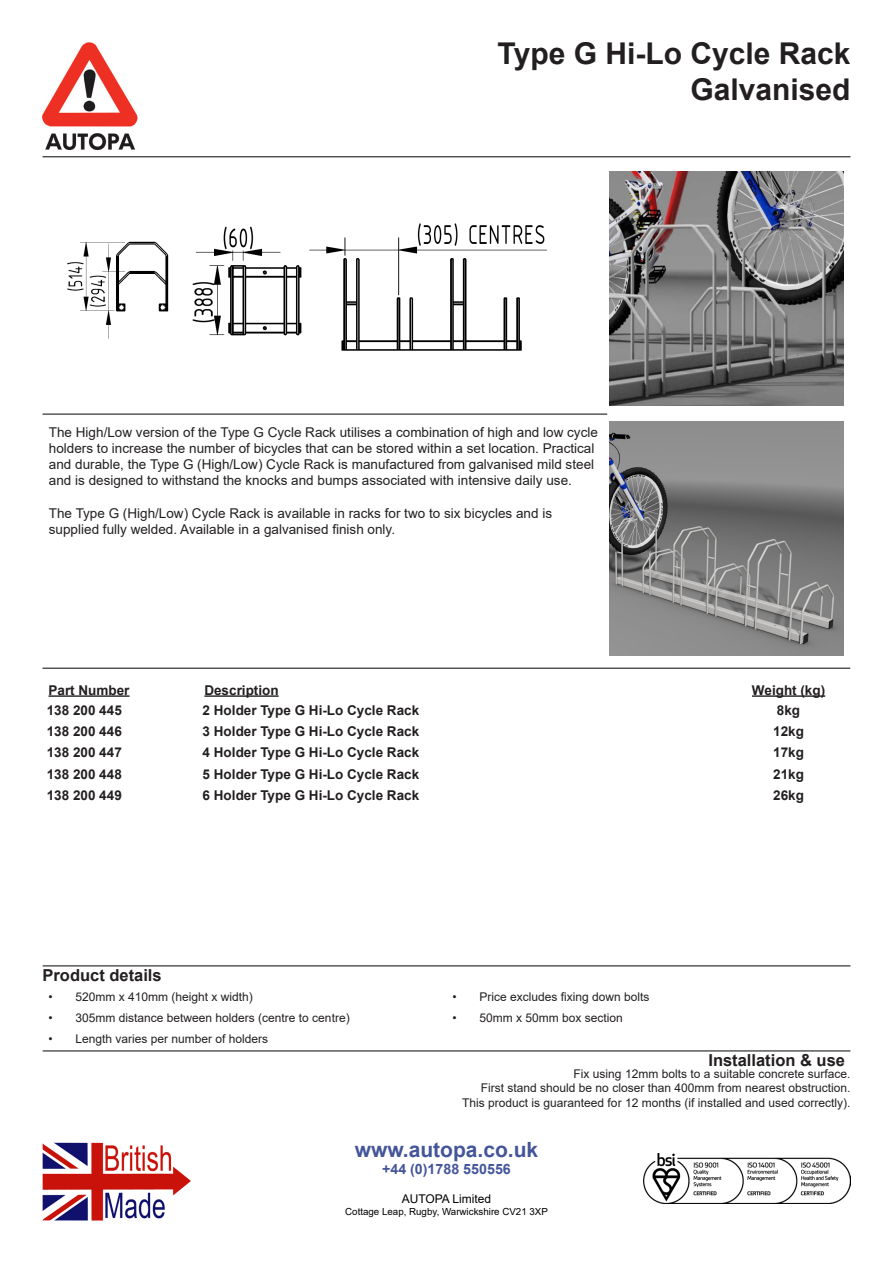
<style>
.page{position:relative;width:893px;height:1263px;background:#fff}
.page>*{position:absolute;margin:0;border:0;box-sizing:border-box;transform-origin:0 0}
.t1{font:700 30px "Arial";color:#231f20}
.t2{font:700 21px "Arial";color:#44559a}
.t3{font:700 16.5px "Arial";color:#231f20}
.t4{font:700 14.25px "Arial";color:#44559a}
.t5{font:13.5px/16.2px "Arial";color:#231f20}
.t6{font:700 13.5px "Arial";color:#231f20}
.t7{font:12px "Arial";color:#231f20}
.t8{font:12px "Arial";color:#000}
.t9{font:9.75px "Arial";color:#000}
</style>
<div class="page">
<img style="left:644px;top:1154px;width:206px;height:49px">
<img style="left:43px;top:1143px;width:148px;height:78px">
<img style="left:67px;top:223px;width:480px;height:128px">
<img style="left:42px;top:43px;width:95px;height:107px">
<hr style="left:43px;top:156px;width:807px;height:1px;background:#231f20">
<hr style="left:43px;top:414px;width:564px;height:1px;background:#231f20">
<hr style="left:49px;top:695px;width:81px;height:2px;background:#231f20">
<hr style="left:204px;top:695px;width:75px;height:2px;background:#231f20">
<hr style="left:752px;top:695px;width:73px;height:2px;background:#231f20">
<img style="left:610px;top:171px;width:233px;height:234px">
<img style="left:610px;top:422px;width:233px;height:233px">
<hr style="left:43px;top:668px;width:807px;height:1px;background:#231f20">
<hr style="left:43px;top:965px;width:807px;height:1px;background:#231f20">
<hr style="left:43px;top:1050px;width:807px;height:1px;background:#231f20">
<p class="t1" style="left:498px;top:33px;width:354px">Type G Hi-Lo Cycle Rack</p>
<p class="t1" style="left:690px;top:69px;width:162px">Galvanised</p>
<p class="t5" style="left:49px;top:424px;width:550px">The High/Low version of the Type G Cycle Rack utilises a combination of high and low cycle holders to increase the number of bicycles that can be stored within a set location. Practical and durable, the Type G (High/Low) Cycle Rack is manufactured from galvanised mild steel and is designed to withstand the knocks and bumps associated with intensive daily use.</p>
<p class="t5" style="left:49px;top:505px;width:505px">The Type G (High/Low) Cycle Rack is available in racks for two to six bicycles and is supplied fully welded. Available in a galvanised finish only.</p>
<p class="t6" style="left:49px;top:680px;width:83px">Part Number</p>
<p class="t6" style="left:204px;top:680px;width:76px">Description</p>
<p class="t6" style="left:752px;top:680px;width:75px">Weight (kg)</p>
<p class="t6" style="left:47px;top:700px;width:77px">138 200 445</p>
<p class="t6" style="left:203px;top:700px;width:218px">2 Holder Type G Hi-Lo Cycle Rack</p>
<p class="t6" style="left:777px;top:700px;width:25px">8kg</p>
<p class="t6" style="left:47px;top:722px;width:77px">138 200 446</p>
<p class="t6" style="left:203px;top:722px;width:218px">3 Holder Type G Hi-Lo Cycle Rack</p>
<p class="t6" style="left:773px;top:722px;width:32px">12kg</p>
<p class="t6" style="left:47px;top:743px;width:77px">138 200 447</p>
<p class="t6" style="left:203px;top:743px;width:218px">4 Holder Type G Hi-Lo Cycle Rack</p>
<p class="t6" style="left:773px;top:743px;width:32px">17kg</p>
<p class="t6" style="left:47px;top:764px;width:77px">138 200 448</p>
<p class="t6" style="left:203px;top:764px;width:218px">5 Holder Type G Hi-Lo Cycle Rack</p>
<p class="t6" style="left:773px;top:764px;width:32px">21kg</p>
<p class="t6" style="left:47px;top:785px;width:77px">138 200 449</p>
<p class="t6" style="left:203px;top:785px;width:218px">6 Holder Type G Hi-Lo Cycle Rack</p>
<p class="t6" style="left:773px;top:785px;width:32px">26kg</p>
<p class="t3" style="left:43px;top:963px;width:121px">Product details</p>
<p class="t7" style="left:49px;top:989px;width:206px">• 520mm x 410mm (height x width)</p>
<p class="t7" style="left:452px;top:989px;width:199px">• Price excludes fixing down bolts</p>
<p class="t7" style="left:49px;top:1009px;width:303px">• 305mm distance between holders (centre to centre)</p>
<p class="t7" style="left:452px;top:1009px;width:172px">• 50mm x 50mm box section</p>
<p class="t7" style="left:49px;top:1030px;width:221px">• Length varies per number of holders</p>
<p class="t3" style="left:708px;top:1048px;width:138px">Installation &amp; use</p>
<p class="t7" style="left:574px;top:1065px;width:278px">Fix using 12mm bolts to a suitable concrete surface.</p>
<p class="t7" style="left:481px;top:1080px;width:371px">First stand should be no closer than 400mm from nearest obstruction.</p>
<p class="t7" style="left:462px;top:1094px;width:390px">This product is guaranteed for 12 months (if installed and used correctly).</p>
<p class="t2" style="left:355px;top:1135px;width:185px">www.autopa.co.uk</p>
<p class="t4" style="left:382px;top:1159px;width:130px">+44 (0)1788 550556</p>
<p class="t8" style="left:402px;top:1190px;width:91px">AUTOPA Limited</p>
<p class="t9" style="left:345px;top:1204px;width:204px">Cottage Leap, Rugby, Warwickshire CV21 3XP</p>
</div>
